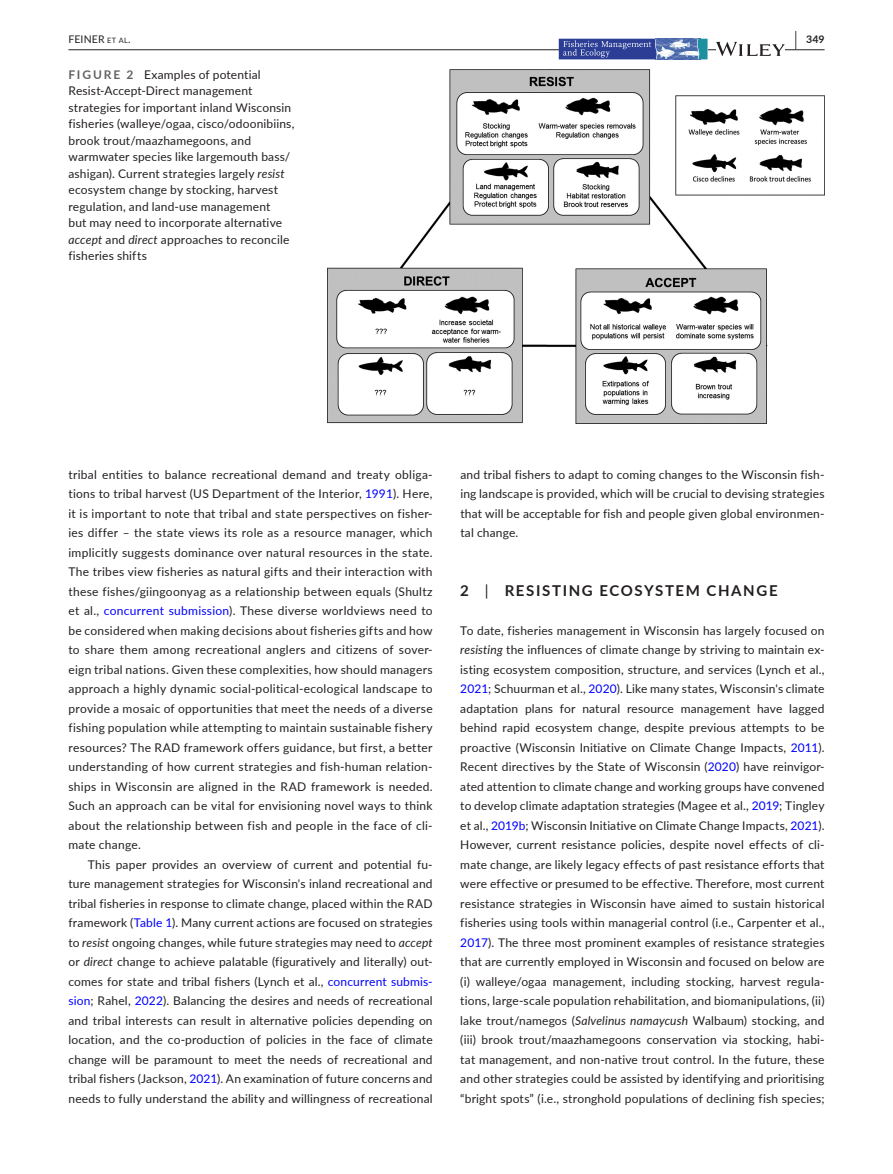
<style>
.page{position:relative;width:893px;height:1174px;background:#fff}
.page>*{position:absolute;margin:0;border:0;box-sizing:border-box;transform-origin:0 0}
.t1{font:700 15px "Lato";letter-spacing:.11em;color:#231f20}
.t2{font:12px/19.5px "Lato";letter-spacing:.015em;color:#231f20;text-align:justify}
.t3{font:10.5px "Lato";letter-spacing:.01em;color:#231f20}
.t4{font:700 10.5px "Lato";color:#231f20}
.s1{font-size:7.35px}
.s2{font-size:19.5px}
.s3{font-weight:700;color:#636366}
.s4{font-style:italic}
.s5{color:#00f}
.s6{font-weight:400}
</style>
<div class="page">
<hr style="left:68px;top:49px;width:756px;height:1px;background:#231f20">
<img style="left:659px;top:39px;width:36px;height:20px">
<svg style="left:695px;top:39px;width:12px;height:20px"></svg>
<svg style="left:559px;top:39px;width:100px;height:20px;background:#4253a1"></svg>
<svg style="left:716px;top:42px;width:69px;height:14px"></svg>
<img style="left:327px;top:69px;width:497px;height:354px">
<p class="t3" style="left:68px;top:31px;width:64px">FEINER <span class="s1">et al</span>.</p>
<p class="t4" style="left:795px;top:31px;width:31px"><span class="s2">|</span> 349</p>
<p class="t2" style="left:68px;top:66px;width:227px;line-height:16.5px;text-align:left"><span class="s3">FIGURE 2</span> Examples of potential Resist-Accept-Direct management strategies for important inland Wisconsin fisheries (walleye/ogaa, cisco/odoonibiins, brook trout/maazhamegoons, and warmwater species like largemouth bass/ ashigan). Current strategies largely <span class="s4">resist </span>ecosystem change by stocking, harvest regulation, and land-use management<br>but may need to incorporate alternative <span class="s4">accept</span> and <span class="s4">direct</span> approaches to reconcile fisheries shifts</p>
<p class="t2" style="left:68px;top:464px;width:366px">tribal entities to balance recreational demand and treaty obliga&shy;tions to tribal harvest (US Department of the Interior, <span class="s5">1991</span>). Here, it is important to note that tribal and state perspectives on fisher&shy;ies differ – the state views its role as a resource manager, which implicitly suggests dominance over natural resources in the state.<br>The tribes view fisheries as natural gifts and their interaction with these fishes/giingoonyag as a relationship between equals (Shultz et al., <span class="s5">concurrent submission</span>). These diverse worldviews need to be considered when making decisions about fisheries gifts and how to share them among recreational anglers and citizens of sover&shy;eign tribal nations. Given these complexities, how should managers approach a highly dynamic social-political-ecological landscape to provide a mosaic of opportunities that meet the needs of a diverse fishing population while attempting to maintain sustainable fishery resources? The RAD framework offers guidance, but first, a better understanding of how current strategies and fish-human relation&shy;ships in Wisconsin are aligned in the RAD framework is needed.<br>Such an approach can be vital for envisioning novel ways to think about the relationship between fish and people in the face of cli&shy;mate change.</p>
<p class="t2" style="left:68px;top:854px;width:366px;text-indent:20px">This paper provides an overview of current and potential fu&shy;ture management strategies for Wisconsin's inland recreational and tribal fisheries in response to climate change, placed within the RAD framework (<span class="s5">Table 1</span>). Many current actions are focused on strategies to <span class="s4">resist</span> ongoing changes, while future strategies may need to <span class="s4">accept </span>or <span class="s4">direct</span> change to achieve palatable (figuratively and literally) out&shy;comes for state and tribal fishers (Lynch et al., <span class="s5">concurrent submis&shy;sion</span>; Rahel, <span class="s5">2022</span>). Balancing the desires and needs of recreational and tribal interests can result in alternative policies depending on location, and the co-production of policies in the face of climate change will be paramount to meet the needs of recreational and tribal fishers (Jackson, <span class="s5">2021</span>). An examination of future concerns and needs to fully understand the ability and willingness of recreational</p>
<p class="t2" style="left:460px;top:464px;width:366px">and tribal fishers to adapt to coming changes to the Wisconsin fish&shy;ing landscape is provided, which will be crucial to devising strategies that will be acceptable for fish and people given global environmen&shy;tal change.</p>
<p class="t1" style="left:460px;top:579px;width:319px">2 <span class="s6">|</span> RESISTING ECOSYSTEM CHANGE</p>
<p class="t2" style="left:460px;top:620px;width:366px">To date, fisheries management in Wisconsin has largely focused on <span class="s4">resisting</span> the influences of climate change by striving to maintain ex&shy;isting ecosystem composition, structure, and services (Lynch et al., <span class="s5">2021</span>; Schuurman et al., <span class="s5">2020</span>). Like many states, Wisconsin's climate adaptation plans for natural resource management have lagged behind rapid ecosystem change, despite previous attempts to be proactive (Wisconsin Initiative on Climate Change Impacts, <span class="s5">2011</span>).<br>Recent directives by the State of Wisconsin (<span class="s5">2020</span>) have reinvigor&shy;ated attention to climate change and working groups have convened to develop climate adaptation strategies (Magee et al., <span class="s5">2019</span>; Tingley et al., <span class="s5">2019b</span>; Wisconsin Initiative on Climate Change Impacts, <span class="s5">2021</span>).<br>However, current resistance policies, despite novel effects of cli&shy;mate change, are likely legacy effects of past resistance efforts that were effective or presumed to be effective. Therefore, most current resistance strategies in Wisconsin have aimed to sustain historical fisheries using tools within managerial control (i.e., Carpenter et al., <span class="s5">2017</span>). The three most prominent examples of resistance strategies that are currently employed in Wisconsin and focused on below are (i) walleye/ogaa management, including stocking, harvest regula&shy;tions, large-scale population rehabilitation, and biomanipulations, (ii) lake trout/namegos (<span class="s4">Salvelinus namaycush</span> Walbaum) stocking, and (iii) brook trout/maazhamegoons conservation via stocking, habi&shy;tat management, and non-native trout control. In the future, these and other strategies could be assisted by identifying and prioritising “bright spots” (i.e., stronghold populations of declining fish species;</p>
</div>
